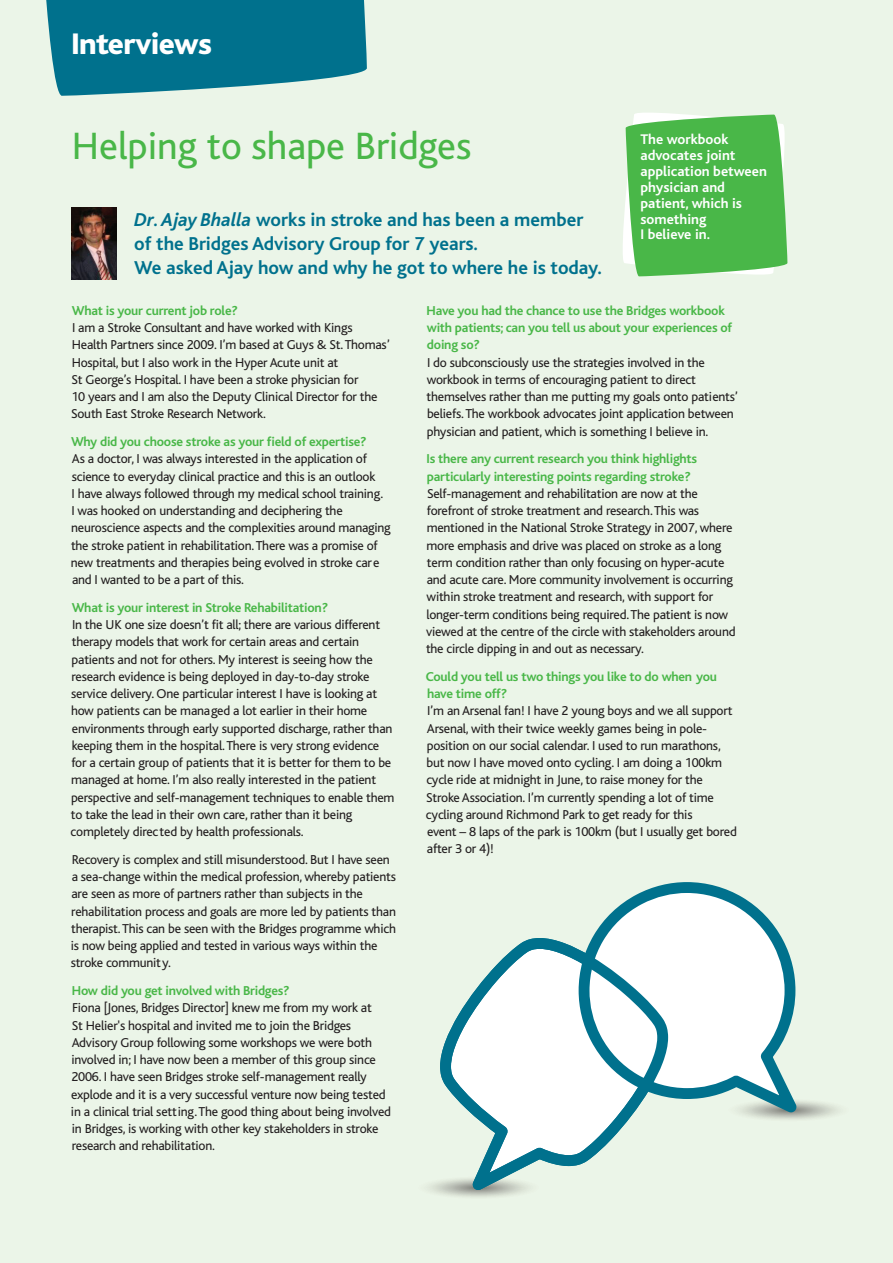
<style>
.page{position:relative;width:893px;height:1263px;background:#ebf5e8}
.page>*{position:absolute;margin:0;border:0;box-sizing:border-box;transform-origin:0 0}
.t1{font:39.9px "Bliss";color:#49b748}
.t2{font:800 31.2px "Bliss";letter-spacing:-.02em;color:#fff}
.t3{font:700 19.5px/24px "Bliss";color:#00718d}
.t4{font:700 14.55px/15.8px "Bliss";color:#fff}
.t5{font:13.5px/17.2px "Bliss";letter-spacing:-.015em;color:#231f20}
.t6{font:700 13.5px/17.2px "Bliss";letter-spacing:-.015em;color:#49b748}
.s1{font-style:italic}
</style>
<div class="page">
<svg style="left:411px;top:1174px;width:134px;height:27px;background:#e0e8dc"></svg>
<svg style="left:721px;top:1096px;width:134px;height:27px;background:#dde5d9"></svg>
<div style="left:428px;top:926px;width:252px;height:258px;background:#ebf5e8"></div>
<div style="left:569px;top:873px;width:229px;height:235px;background:#ebf5e8"></div>
<svg style="left:579px;top:882px;width:218px;height:231px"></svg>
<svg style="left:440px;top:938px;width:228px;height:252px"></svg>
<svg style="left:34px;top:0;width:333px;height:96px;background:#21839a"></svg>
<img style="left:72px;top:207px;width:45px;height:73px">
<svg style="left:623px;top:113px;width:164px;height:163px"></svg>
<div style="left:626px;top:115px;width:161px;height:161px;background:#49b748;border-radius:13px"></div>
<h2 class="t2" style="left:71px;top:33px;width:142px">Interviews</h2>
<h1 class="t1" style="left:72px;top:133px;width:401px">Helping to shape Bridges</h1>
<h3 class="t3" style="left:134px;top:210px;width:469px"><span class="s1">Dr. Ajay Bhalla</span> works in stroke and has been a member of the Bridges Advisory Group for 7 years.<br>We asked Ajay how and why he got to where he is today.</h3>
<p class="t4" style="left:640px;top:133px;width:128px">The workbook advocates joint application between physician and patient, which is something<br>I believe in.</p>
<p class="t6" style="left:72px;top:303px;width:167px">What is your current job role?</p>
<p class="t5" style="left:71px;top:321px;width:320px">I am a Stroke Consultant and have worked with Kings Health Partners since 2009. I’m based at Guys &amp; St. Thomas’ Hospital, but I also work in the Hyper Acute unit at<br>St George’s Hospital. I have been a stroke physician for<br>10 years and I am also the Deputy Clinical Director for the South East Stroke Research Network.</p>
<p class="t6" style="left:71px;top:435px;width:297px">Why did you choose stroke as your field of expertise?</p>
<p class="t5" style="left:71px;top:452px;width:321px">As a doctor, I was always interested in the application of science to everyday clinical practice and this is an outlook<br>I have always followed through my medical school training.<br>I was hooked on understanding and deciphering the neuroscience aspects and the complexities around managing the stroke patient in rehabilitation. There was a promise of new treatments and therapies being evolved in stroke care and I wanted to be a part of this.</p>
<p class="t6" style="left:72px;top:600px;width:258px">What is your interest in Stroke Rehabilitation?</p>
<p class="t5" style="left:71px;top:618px;width:325px">In the UK one size doesn’t fit all; there are various different therapy models that work for certain areas and certain patients and not for others. My interest is seeing how the research evidence is being deployed in day-to-day stroke service delivery. One particular interest I have is looking at how patients can be managed a lot earlier in their home environments through early supported discharge, rather than keeping them in the hospital. There is very strong evidence for a certain group of patients that it is better for them to be managed at home. I’m also really interested in the patient perspective and self-management techniques to enable them to take the lead in their own care, rather than it being completely directed by health professionals.</p>
<p class="t5" style="left:71px;top:852px;width:327px">Recovery is complex and still misunderstood. But I have seen a sea-change within the medical profession, whereby patients are seen as more of partners rather than subjects in the rehabilitation process and goals are more led by patients than therapist. This can be seen with the Bridges programme which is now being applied and tested in various ways within the stroke community.</p>
<p class="t6" style="left:72px;top:984px;width:219px">How did you get involved with Bridges?</p>
<p class="t5" style="left:71px;top:1001px;width:322px">Fiona [Jones, Bridges Director] knew me from my work at<br>St Helier's hospital and invited me to join the Bridges Advisory Group following some workshops we were both involved in; I have now been a member of this group since 2006. I have seen Bridges stroke self-management really explode and it is a very successful venture now being tested in a clinical trial setting. The good thing about being involved in Bridges, is working with other key stakeholders in stroke research and rehabilitation.</p>
<p class="t6" style="left:427px;top:303px;width:307px">Have you had the chance to use the Bridges workbook with patients; can you tell us about your experiences of doing so?</p>
<p class="t5" style="left:427px;top:355px;width:313px">I do subconsciously use the strategies involved in the workbook in terms of encouraging patient to direct themselves rather than me putting my goals onto patients’ beliefs. The workbook advocates joint application between physician and patient, which is something I believe in.</p>
<p class="t6" style="left:427px;top:452px;width:272px">Is there any current research you think highlights particularly interesting points regarding stroke?</p>
<p class="t5" style="left:426px;top:486px;width:311px">Self-management and rehabilitation are now at the forefront of stroke treatment and research. This was mentioned in the National Stroke Strategy in 2007, where more emphasis and drive was placed on stroke as a long term condition rather than only focusing on hyper-acute and acute care. More community involvement is occurring within stroke treatment and research, with support for longer-term conditions being required. The patient is now viewed at the centre of the circle with stakeholders around the circle dipping in and out as necessary.</p>
<p class="t6" style="left:426px;top:669px;width:293px">Could you tell us two things you like to do when you have time off?</p>
<p class="t5" style="left:426px;top:704px;width:312px">I’m an Arsenal fan! I have 2 young boys and we all support Arsenal, with their twice weekly games being in pole&shy;position on our social calendar. I used to run marathons, but now I have moved onto cycling. I am doing a 100km cycle ride at midnight in June, to raise money for the Stroke Association. I’m currently spending a lot of time cycling around Richmond Park to get ready for this<br>event – 8 laps of the park is 100km (but I usually get bored after 3 or 4)!</p>
</div>
